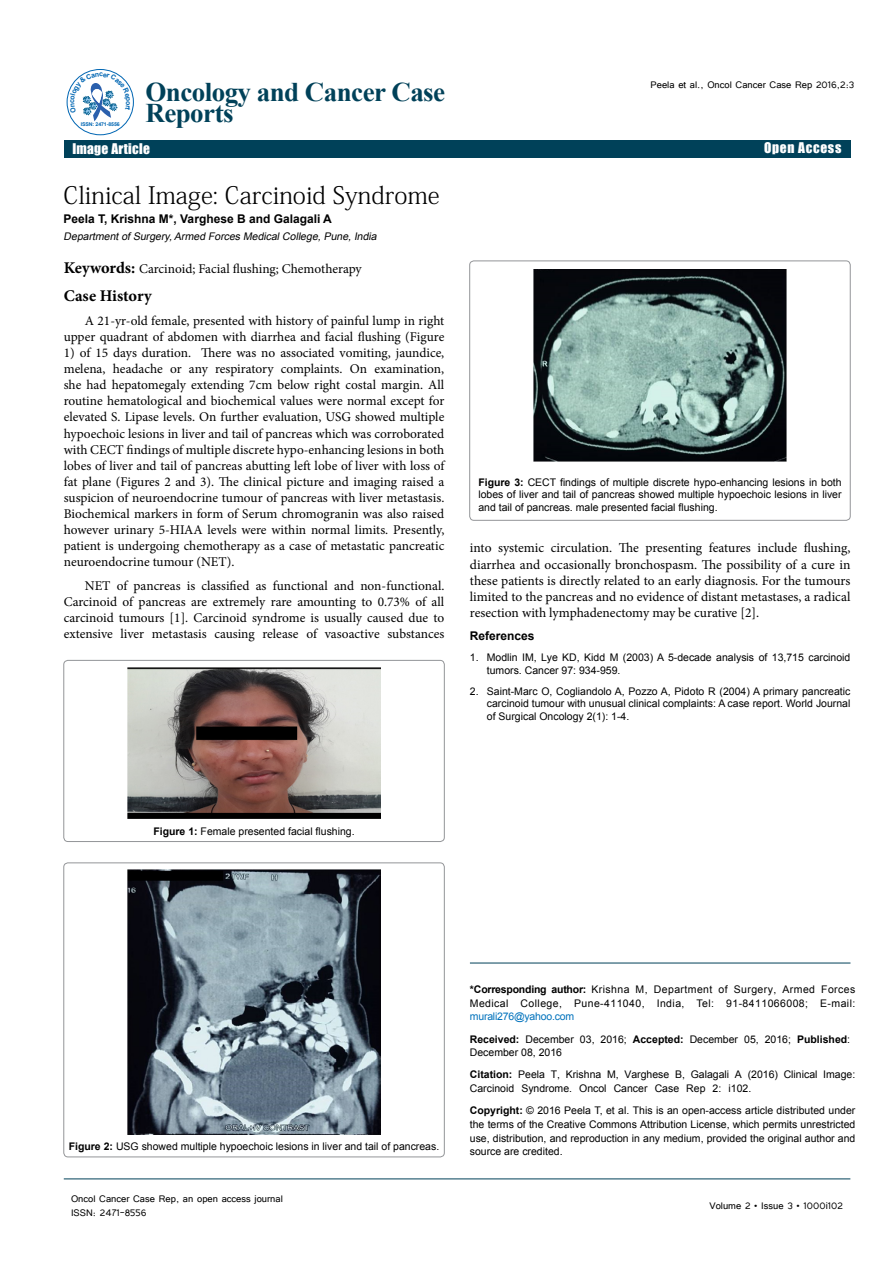
<style>
.page{position:relative;width:893px;height:1263px;background:#fff}
.page>*{position:absolute;margin:0;border:0;box-sizing:border-box;transform-origin:0 0}
.t1{font:700 27px/21px "Times New Roman";letter-spacing:-.02em;color:#004159}
.t2{font:24px "Adobe Fangsong Std";color:#000}
.t3{font:16.5px "Impact";letter-spacing:.04em;color:#fff}
.t4{font:700 16.35px "Minion Pro";color:#000}
.t5{font:13.5px/16.2px "Minion Pro";color:#000;text-align:justify}
.t6{font:13.5px "Impact";letter-spacing:.03em;color:#fff}
.t7{font:13.5px "Impact";letter-spacing:.05em;color:#fff}
.t8{font:13.35px/16px "Minion Pro";color:#000;text-align:justify}
.t9{font:12px/14.4px "Tunga";color:#000}
.t10{font:700 12px "Arial";color:#000}
.t11{font:10.5px/12.6px "Arial";color:#000}
.t12{font:10.5px/13.6px "Arial";letter-spacing:.04em;color:#000}
.t13{font:italic 10.5px "Arial";color:#000}
.t14{font:700 5.1px "Arial";letter-spacing:-.02em;color:#0066b3}
.s1{font-weight:700;font-size:16.35px}
.s2{font-weight:700}
.s3{color:#0072bc}
</style>
<div class="page">
<hr style="left:64px;top:1179px;width:786px;height:1px;background:#004159">
<div style="left:64px;top:141px;width:786px;height:17px;background:#004159"></div>
<hr style="left:470px;top:963px;width:380px;height:1px;background:#004159">
<div style="left:64px;top:660px;width:380px;height:181px;border:1px solid #939598;border-radius:4px"></div>
<img style="left:128px;top:667px;width:252px;height:151px">
<div style="left:64px;top:863px;width:380px;height:294px;border:1px solid #939598;border-radius:4px"></div>
<img style="left:128px;top:870px;width:252px;height:264px">
<div style="left:470px;top:261px;width:380px;height:259px;border:1px solid #939598;border-radius:4px"></div>
<img style="left:534px;top:269px;width:252px;height:192px">
<div style="left:67px;top:69px;width:67px;height:66px;border:1px solid #0066b3;border-radius:50%"></div>
<svg style="left:70px;top:73px;width:61px;height:48px"></svg>
<p class="t14" style="left:81px;top:121px;width:40px">ISSN: 2471-8556</p>
<h1 class="t1" style="left:145px;top:81px;width:301px">Oncology and Cancer Case<br>Reports</h1>
<p class="t9" style="left:651px;top:77px;width:205px">Peela et al., Oncol Cancer Case Rep 2016,2:3</p>
<p class="t6" style="left:72px;top:138px;width:79px">Image Article</p>
<p class="t7" style="left:764px;top:138px;width:79px">Open Access</p>
<p class="t3" style="left:68px;top:140px;width:124px">Research Article</p>
<h2 class="t2" style="left:64px;top:180px;width:378px">Clinical Image: Carcinoid Syndrome</h2>
<p class="t10" style="left:64px;top:211px;width:270px">Peela T, Krishna M*, Varghese B and Galagali A</p>
<p class="t13" style="left:64px;top:229px;width:317px">DepartmentofSurgery,Armed Forces MedicalCollege,Pune,India</p>
<p class="t8" style="left:64px;top:260px;width:299px"><span class="s1">Keywords:</span> Carcinoid; Facial flushing; Chemotherapy</p>
<p class="t4" style="left:64px;top:284px;width:89px">Case History</p>
<p class="t8" style="left:64px;top:313px;width:382px;text-align:right">A 21-yr-old female, presented with history of painful lump in right upper quadrant of abdomen with diarrhea and facial flushing (Figure</p>
<p class="t8" style="left:64px;top:345px;width:382px">1) of 15 days duration. There was no associated vomiting, jaundice, melena, headache or any respiratory complaints. On examination, she had hepatomegaly extending 7cm below right costal margin. All routine hematological and biochemical values were normal except for elevated S. Lipase levels. On further evaluation, USG showed multiple hypoechoic lesions in liver and tail of pancreas which was corroborated with CECT findings of multiple discrete hypo-enhancing lesions in both lobes of liver and tail of pancreas abutting left lobe of liver with loss of fat plane (Figures 2 and 3). The clinical picture and imaging raised a suspicion of neuroendocrine tumour of pancreas with liver metastasis.<br>Biochemical markers in form of Serum chromogranin was also raised however urinary 5-HIAA levels were within normal limits. Presently, patient is undergoing chemotherapy as a case of metastatic pancreatic neuroendocrine tumour (NET).</p>
<p class="t8" style="left:64px;top:578px;width:382px;text-indent:21px">NET of pancreas is classified as functional and non-functional.<br>Carcinoid of pancreas are extremely rare amounting to 0.73% of all carcinoid tumours [1]. Carcinoid syndrome is usually caused due to extensive liver metastasis causing release of vasoactive substances</p>
<p class="t11" style="left:478px;top:476px;width:365px;text-align:justify"><span class="s2">Figure 3:</span> CECT findings of multiple discrete hypo-enhancing lesions in both lobes of liver and tail of pancreas showed multiple hypoechoic lesions in liver and tail of pancreas. male presented facial flushing.</p>
<p class="t5" style="left:470px;top:540px;width:382px">into systemic circulation. The presenting features include flushing, diarrhea and occasionally bronchospasm. The possibility of a cure in these patients is directly related to an early diagnosis. For the tumours limited to the pancreas and no evidence of distant metastases, a radical resection with lymphadenectomy may be curative [2].</p>
<p class="t10" style="left:470px;top:628px;width:66px">References</p>
<p class="t11" style="left:487px;top:651px;width:365px;text-indent:-17px">1. Modlin IM, Lye KD, Kidd M (2003) A 5-decade analysis of 13,715 carcinoid tumors. Cancer 97: 934-959.</p>
<p class="t11" style="left:487px;top:685px;width:365px;text-align:justify;text-indent:-17px">2. Saint-Marc O, Cogliandolo A, Pozzo A, Pidoto R (2004) A primary pancreatic carcinoid tumour with unusual clinical complaints: A case report. World Journal of Surgical Oncology 2(1): 1-4.</p>
<p class="t11" style="left:153px;top:825px;width:203px"><span class="s2">Figure 1:</span> Female presented facial flushing.</p>
<p class="t11" style="left:69px;top:1140px;width:372px"><span class="s2">Figure 2:</span> USG showed multiple hypoechoic lesions in liver and tail of pancreas.</p>
<p class="t9" style="left:71px;top:1190px;width:213px">Oncol Cancer Case Rep, an open access journal<br>ISSN: 2471-8556</p>
<p class="t12" style="left:470px;top:983px;width:387px"><span class="s2">*Corresponding author:</span> Krishna M, Department of Surgery, Armed Forces<br>Medical College, Pune-411040, India, Tel: 91-8411066008; E-mail:</p>
<p class="t11" style="left:470px;top:1006px;width:382px;line-height:22.2px"><span class="s3">murali276@yahoo.com<br></span><span class="s2">Received:</span> December 03, 2016; <span class="s2">Accepted:</span> December 05, 2016; <span class="s2">Published</span>:</p>
<p class="t11" style="left:470px;top:1041px;width:387px;line-height:22.2px">December 08, 2016<br><span class="s2">Citation:</span> Peela T, Krishna M, Varghese B, Galagali A (2016) Clinical Image:</p>
<p class="t11" style="left:470px;top:1077px;width:387px;line-height:22.2px">Carcinoid Syndrome. Oncol Cancer Case Rep 2: i102.<br><span class="s2">Copyright:</span> © 2016 Peela T, et al. This is an open-access article distributed under</p>
<p class="t11" style="left:470px;top:1117px;width:387px;line-height:13.6px;text-align:justify">the terms of the Creative Commons Attribution License, which permits unrestricted use, distribution, and reproduction in any medium, provided the original author and source are credited.</p>
<p class="t9" style="left:709px;top:1197px;width:135px">Volume 2 • Issue 3 • 1000i102</p>
</div>
